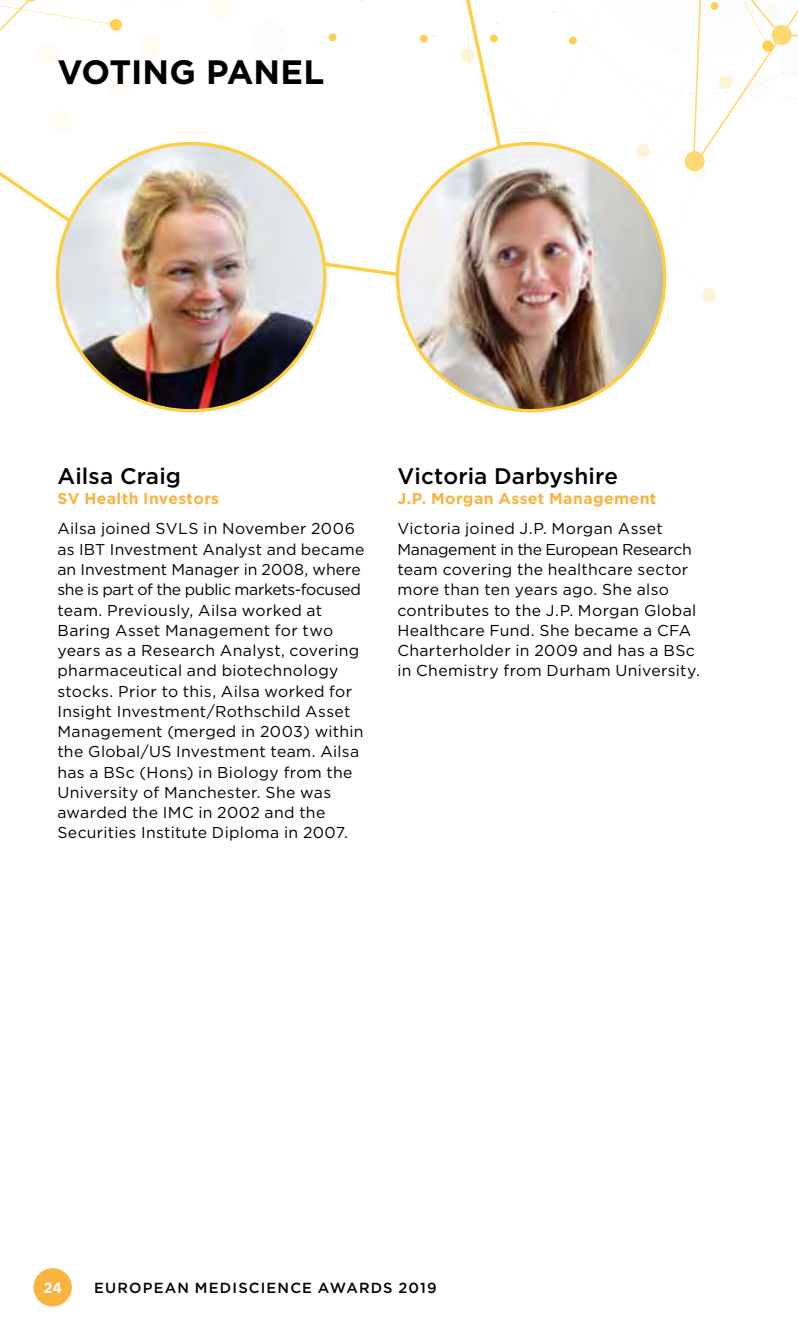
<style>
.page{position:relative;width:798px;height:1340px;background:#fff}
.page>*{position:absolute;margin:0;border:0;box-sizing:border-box;transform-origin:0 0}
.t1{font:700 33.75px "Gotham";color:#000}
.t2{font:500 22.5px "Gotham";letter-spacing:.005em;color:#000}
.t3{font:15.75px/20.2px "Gotham";letter-spacing:.02em;color:#000}
.t4{font:700 15.75px "Gotham";letter-spacing:.025em;color:#f9b340}
.t5{font:500 14.62px "Gotham";letter-spacing:.08em;color:#000}
.t6{font:700 14.62px "Gotham";color:#fff}
</style>
<div class="page">
<div style="left:33px;top:1268px;width:39px;height:38px;background:#f9b340;border-radius:50%"></div>
<svg style="left:0;top:0;width:797px;height:413px"></svg>
<img style="left:57px;top:144px;width:267px;height:267px;border-radius:134px">
<h1 class="t1" style="left:57px;top:50px;width:268px">VOTING PANEL</h1>
<h2 class="t2" style="left:57px;top:461px;width:125px">Ailsa Craig</h2>
<p class="t4" style="left:57px;top:488px;width:163px">SV Health Investors</p>
<p class="t3" style="left:57px;top:518px;width:308px">Ailsa joined SVLS in November 2006 as IBT Investment Analyst and became an Investment Manager in 2008, where she is part of the public markets-focused team. Previously, Ailsa worked at Baring Asset Management for two years as a Research Analyst, covering pharmaceutical and biotechnology stocks. Prior to this, Ailsa worked for Insight Investment/Rothschild Asset Management (merged in 2003) within the Global/US Investment team. Ailsa has a BSc (Hons) in Biology from the University of Manchester. She was awarded the IMC in 2002 and the Securities Institute Diploma in 2007.</p>
<h2 class="t2" style="left:397px;top:461px;width:222px">Victoria Darbyshire</h2>
<p class="t4" style="left:397px;top:488px;width:260px">J.P. Morgan Asset Management</p>
<p class="t3" style="left:397px;top:518px;width:304px">Victoria joined J.P. Morgan Asset Management in the European Research team covering the healthcare sector more than ten years ago. She also contributes to the J.P. Morgan Global Healthcare Fund. She became a CFA Charterholder in 2009 and has a BSc in Chemistry from Durham University.</p>
<p class="t6" style="left:44px;top:1277px;width:19px">24</p>
<p class="t5" style="left:94px;top:1277px;width:344px">EUROPEAN MEDISCIENCE AWARDS 2019</p>
</div>
